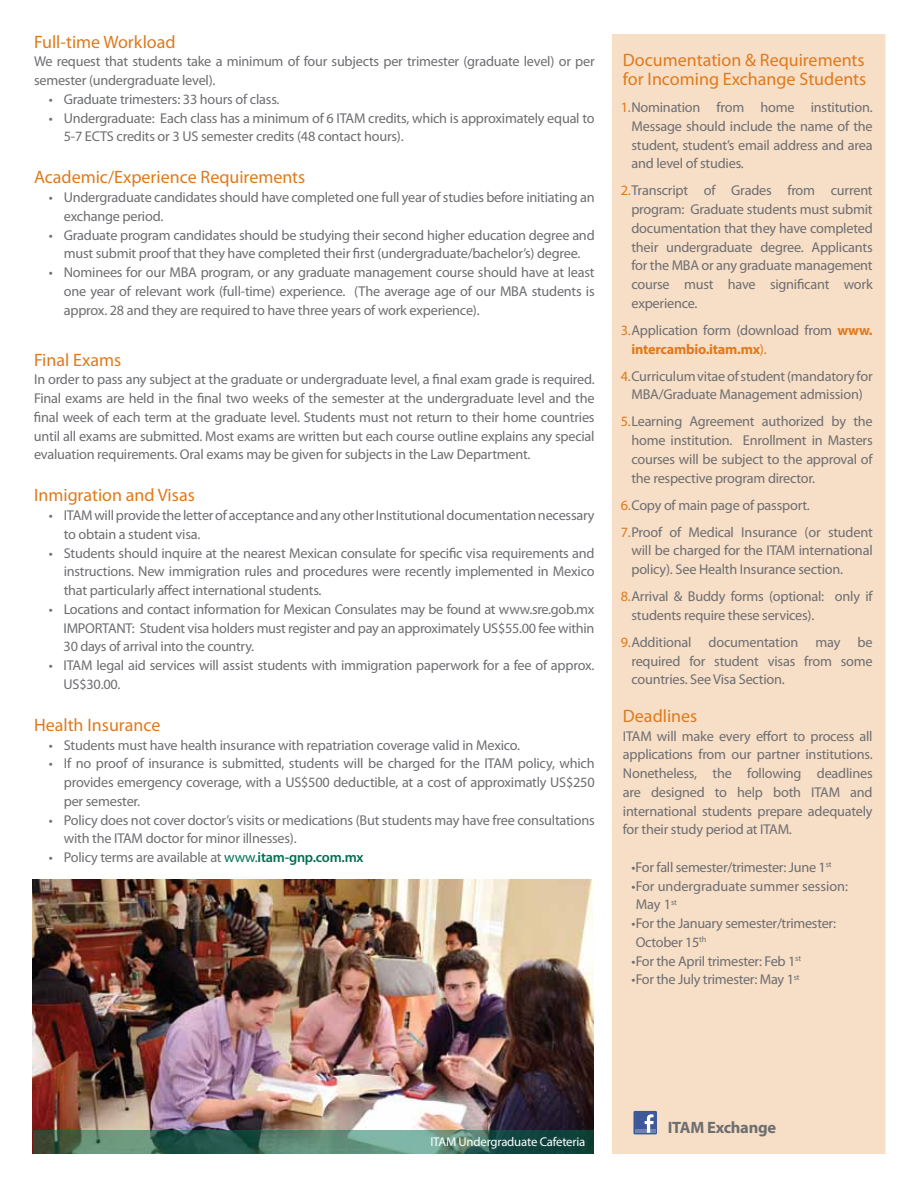
<style>
.page{position:relative;width:918px;height:1188px;background:#fff}
.page>*{position:absolute;margin:0;border:0;box-sizing:border-box;transform-origin:0 0}
.t1{font:18px/19.5px "Myriad Pro";color:#df7a1c}
.t2{font:700 16.5px "Myriad Pro";letter-spacing:-.015em;color:#6d6e71}
.t3{font:14.25px/18.8px "Myriad Pro";letter-spacing:-.015em;color:#6d6e71;text-align:justify}
.t4{font:12.75px "Myriad Pro";letter-spacing:-.015em;color:#fff}
.s1{color:#006f51}
.s2{font-weight:600;color:#006f51}
.s3{color:#df7a1c}
.s4{font-weight:700;color:#df7a1c}
</style>
<div class="page">
<div style="left:612px;top:34px;width:273px;height:1120px;background:#f7dec6"></div>
<img style="left:33px;top:879px;width:561px;height:251px">
<div style="left:633px;top:1111px;width:24px;height:23px;background:#3d5999"></div>
<hr style="left:635px;top:1129px;width:20px;height:4px;background:#6e85b3">
<svg style="left:645px;top:1114px;width:9px;height:19px"></svg>
<svg style="left:33px;top:1130px;width:561px;height:24px;background:#467363"></svg>
<p class="t1" style="left:34px;top:32px;width:143px">Full-time Workload</p>
<p class="t3" style="left:34px;top:52px;width:562px">We request that students take a minimum of four subjects per trimester (graduate level) or per semester (undergraduate level).</p>
<p class="t3" style="left:49px;top:90px;width:232px">• Graduate trimesters: 33 hours of class.</p>
<p class="t3" style="left:64px;top:109px;width:532px;text-indent:-15px">• Undergraduate: Each class has a minimum of 6 ITAM credits, which is approximately equal to<br>5-7 ECTS credits or 3 US semester credits (48 contact hours).</p>
<p class="t1" style="left:34px;top:168px;width:273px">Academic/Experience Requirements</p>
<p class="t3" style="left:64px;top:188px;width:532px;text-indent:-15px">• Undergraduate candidates should have completed one full year of studies before initiating an exchange period.</p>
<p class="t3" style="left:49px;top:226px;width:547px;text-align:center">• Graduate program candidates should be studying their second higher education degree and must submit proof that they have completed their first (undergraduate/bachelor’s) degree.</p>
<p class="t3" style="left:64px;top:263px;width:532px;text-indent:-15px">• Nominees for our MBA program, or any graduate management course should have at least one year of relevant work (full-time) experience. (The average age of our MBA students is approx. 28 and they are required to have three years of work experience).</p>
<p class="t1" style="left:34px;top:350px;width:89px">Final Exams</p>
<p class="t3" style="left:34px;top:370px;width:562px">In order to pass any subject at the graduate or undergraduate level, a final exam grade is required.<br>Final exams are held in the final two weeks of the semester at the undergraduate level and the final week of each term at the graduate level. Students must not return to their home countries until all exams are submitted. Most exams are written but each course outline explains any special evaluation requirements. Oral exams may be given for subjects in the Law Department.</p>
<p class="t1" style="left:34px;top:486px;width:162px">Inmigration and Visas</p>
<p class="t3" style="left:64px;top:506px;width:532px;text-indent:-15px">• ITAMwillprovidetheletterofacceptanceandanyotherInstitutionaldocumentationnecessary to obtain a student visa.</p>
<p class="t3" style="left:64px;top:544px;width:532px;text-indent:-15px">• Students should inquire at the nearest Mexican consulate for specific visa requirements and instructions. New immigration rules and procedures were recently implemented in Mexico that particularly affect international students.</p>
<p class="t3" style="left:64px;top:600px;width:532px;text-indent:-15px">• Locations and contact information for Mexican Consulates may be found at www.sre.gob.mx IMPORTANT: Student visa holders must register and pay an approximately US$55.00 fee within 30 days of arrival into the country.</p>
<p class="t3" style="left:64px;top:656px;width:532px;text-indent:-15px">• ITAM legal aid services will assist students with immigration paperwork for a fee of approx.<br>US$30.00.</p>
<p class="t1" style="left:34px;top:715px;width:128px">Health Insurance</p>
<p class="t3" style="left:49px;top:736px;width:473px">• Students must have health insurance with repatriation coverage valid in Mexico.</p>
<p class="t3" style="left:64px;top:754px;width:532px;text-indent:-15px">• If no proof of insurance is submitted, students will be charged for the ITAM policy, which provides emergency coverage, with a US$500 deductible, at a cost of approximatly US$250 per semester.</p>
<p class="t3" style="left:64px;top:811px;width:532px;text-indent:-15px">• Policy does not cover doctor’s visits or medications (But students may have free consultations with the ITAM doctor for minor illnesses).</p>
<p class="t3" style="left:49px;top:848px;width:316px">• Policy terms are available at <span class="s1">www.</span><span class="s2">itam-gnp.com.mx</span></p>
<p class="t1" style="left:623px;top:50px;width:245px">Documentation &amp; Requirements for Incoming Exchange Students</p>
<p class="t3" style="left:631px;top:98px;width:243px;text-indent:-11px"><span class="s3">1.</span> Nomination from home institution.<br>Message should include the name of the student, student’s email address and area and level of studies.</p>
<p class="t3" style="left:631px;top:181px;width:243px;text-indent:-11px"><span class="s3">2.</span> Transcript of Grades from current program: Graduate students must submit documentation that they have completed their undergraduate degree. Applicants for the MBA or any graduate management course must have significant work experience.</p>
<p class="t3" style="left:631px;top:321px;width:243px;text-indent:-11px"><span class="s3">3.</span> Application form (download from <span class="s4">www. intercambio.itam.mx</span><span class="s3">).</span></p>
<p class="t3" style="left:621px;top:367px;width:253px;text-align:center"><span class="s3">4.</span> Curriculumvitaeofstudent(mandatory for<br>MBA/Graduate Management admission)</p>
<p class="t3" style="left:631px;top:412px;width:243px;text-indent:-11px"><span class="s3">5.</span> Learning Agreement authorized by the home institution. Enrollment in Masters courses will be subject to the approval of the respective program director.</p>
<p class="t3" style="left:621px;top:496px;width:191px"><span class="s3">6.</span> Copy of main page of passport.</p>
<p class="t3" style="left:631px;top:523px;width:243px;text-indent:-11px"><span class="s3">7.</span> Proof of Medical Insurance (or student will be charged for the ITAM international policy). See Health Insurance section.</p>
<p class="t3" style="left:631px;top:587px;width:243px;text-indent:-11px"><span class="s3">8.</span> Arrival &amp; Buddy forms (optional: only if students require these services).</p>
<p class="t3" style="left:631px;top:633px;width:243px;text-indent:-11px"><span class="s3">9.</span> Additional documentation may be required for student visas from some countries. See Visa Section.</p>
<p class="t1" style="left:623px;top:706px;width:76px">Deadlines</p>
<p class="t3" style="left:623px;top:727px;width:251px">ITAM will make every effort to process all applications from our partner institutions.<br>Nonetheless, the following deadlines are designed to help both ITAM and international students prepare adequately for their study period at ITAM.</p>
<p class="t3" style="left:631px;top:858px;width:202px">• For fall semester/trimester: June 1<sup>st</sup></p>
<p class="t3" style="left:631px;top:877px;width:218px">• For undergraduate summer session:<br>May 1<sup>st</sup></p>
<p class="t3" style="left:631px;top:914px;width:206px">• For the January semester/trimester:<br>October 15<sup>th</sup></p>
<p class="t3" style="left:631px;top:952px;width:171px">• For the April trimester: Feb 1<sup>st</sup></p>
<p class="t3" style="left:631px;top:970px;width:170px">• For the July trimester: May 1<sup>st</sup></p>
<p class="t4" style="left:430px;top:1135px;width:157px">ITAM Undergraduate Cafeteria</p>
<p class="t2" style="left:668px;top:1118px;width:110px">ITAM Exchange</p>
</div>
